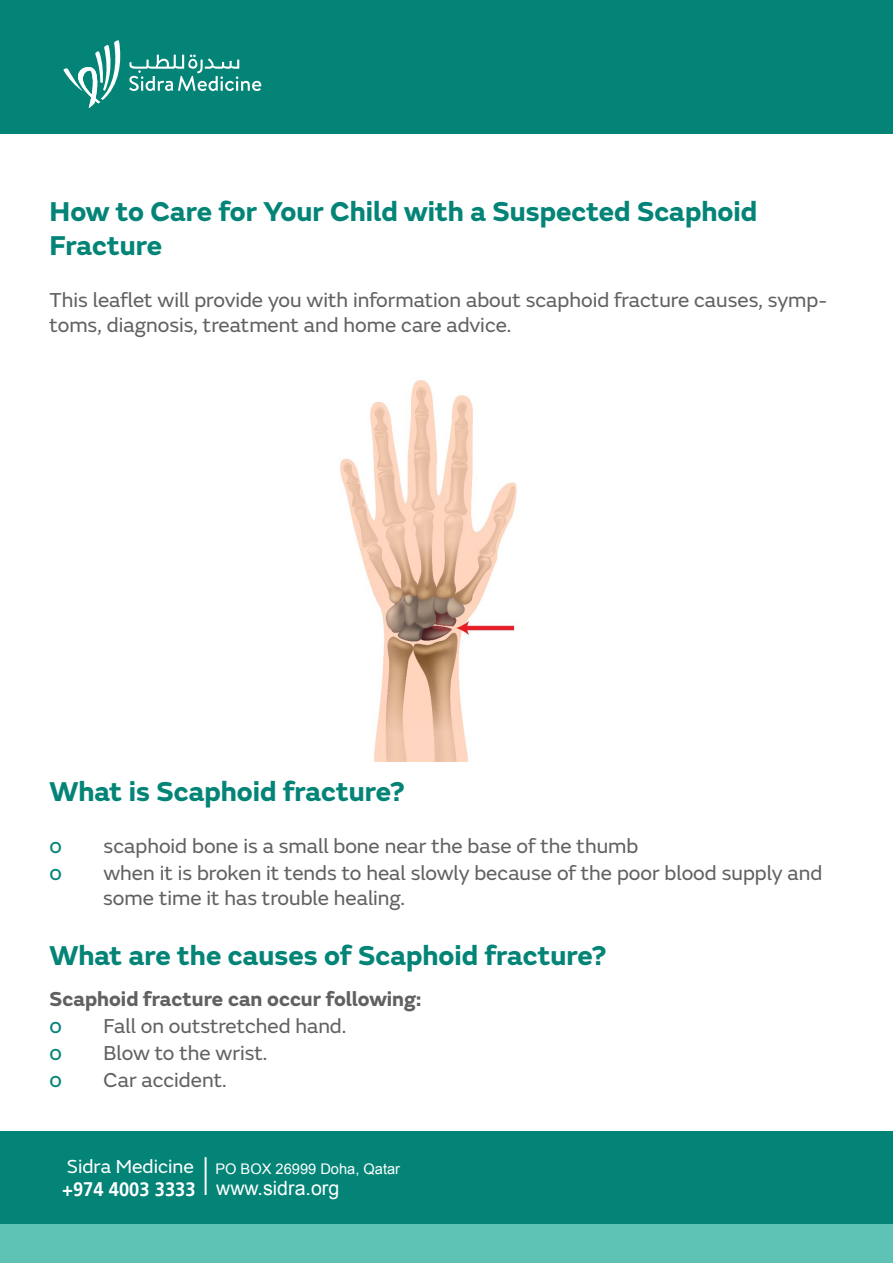
<style>
.page{position:relative;width:893px;height:1263px;background:#fff}
.page>*{position:absolute;margin:0;border:0;box-sizing:border-box;transform-origin:0 0}
.t1{font:700 28.35px/34px "FS Emeric";color:#038477}
.t2{font:22.5px "FS Emeric";color:#038477}
.t3{font:21px/25.2px "FS Emeric";color:#606161}
.t4{font:700 21px "FS Emeric";color:#606161}
.t5{font:19.65px "Arial";color:#fff}
.t6{font:14.7px "Arial";color:#fff}
.s1{font-family:"FS Emeric";font-size:19.65px}
.s2{font-family:"Frutiger LT Arabic 65";font-weight:700}
</style>
<div class="page">
<div style="left:0;top:0;width:893px;height:134px;background:#038477"></div>
<div style="left:0;top:1131px;width:893px;height:96px;background:#038477"></div>
<div style="left:0;top:1225px;width:893px;height:38px;background:#5ec3b4"></div>
<hr style="left:205px;top:1157px;width:2px;height:38px;background:#fff">
<svg style="left:63px;top:40px;width:58px;height:68px"></svg>
<svg style="left:129px;top:55px;width:132px;height:36px"></svg>
<img style="left:340px;top:380px;width:177px;height:382px">
<h1 class="t1" style="left:50px;top:192px;width:709px">How to Care for Your Child with a Suspected Scaphoid<br>Fracture</h1>
<p class="t3" style="left:50px;top:286px;width:779px">This leaflet will provide you with information about scaphoid fracture causes, symp&shy;toms, diagnosis, treatment and home care advice.</p>
<h1 class="t1" style="left:50px;top:772px;width:357px">What is Scaphoid fracture?</h1>
<p class="t2" style="left:50px;top:829px;width:14px">o</p>
<p class="t3" style="left:104px;top:832px;width:536px">scaphoid bone is a small bone near the base of the thumb</p>
<p class="t2" style="left:50px;top:856px;width:14px">o</p>
<p class="t3" style="left:103px;top:859px;width:721px">when it is broken it tends to heal slowly because of the poor blood supply and some time it has trouble healing.</p>
<h1 class="t1" style="left:50px;top:936px;width:559px">What are the causes of Scaphoid fracture?</h1>
<p class="t4" style="left:50px;top:983px;width:373px">Scaphoid fracture can occur following:</p>
<p class="t2" style="left:50px;top:1010px;width:14px">o</p>
<p class="t3" style="left:104px;top:1012px;width:244px">Fall on outstretched hand.</p>
<p class="t2" style="left:50px;top:1037px;width:14px">o</p>
<p class="t3" style="left:104px;top:1039px;width:165px">Blow to the wrist.</p>
<p class="t2" style="left:50px;top:1064px;width:14px">o</p>
<p class="t3" style="left:104px;top:1066px;width:125px">Car accident.</p>
<p class="t6" style="left:67px;top:1159px;width:335px"><span class="s1">Sidra Medicine</span> PO BOX 26999 Doha, Qatar</p>
<p class="t5" style="left:62px;top:1175px;width:279px"><span class="s2">+974 4003 3333</span> www.sidra.org</p>
</div>
